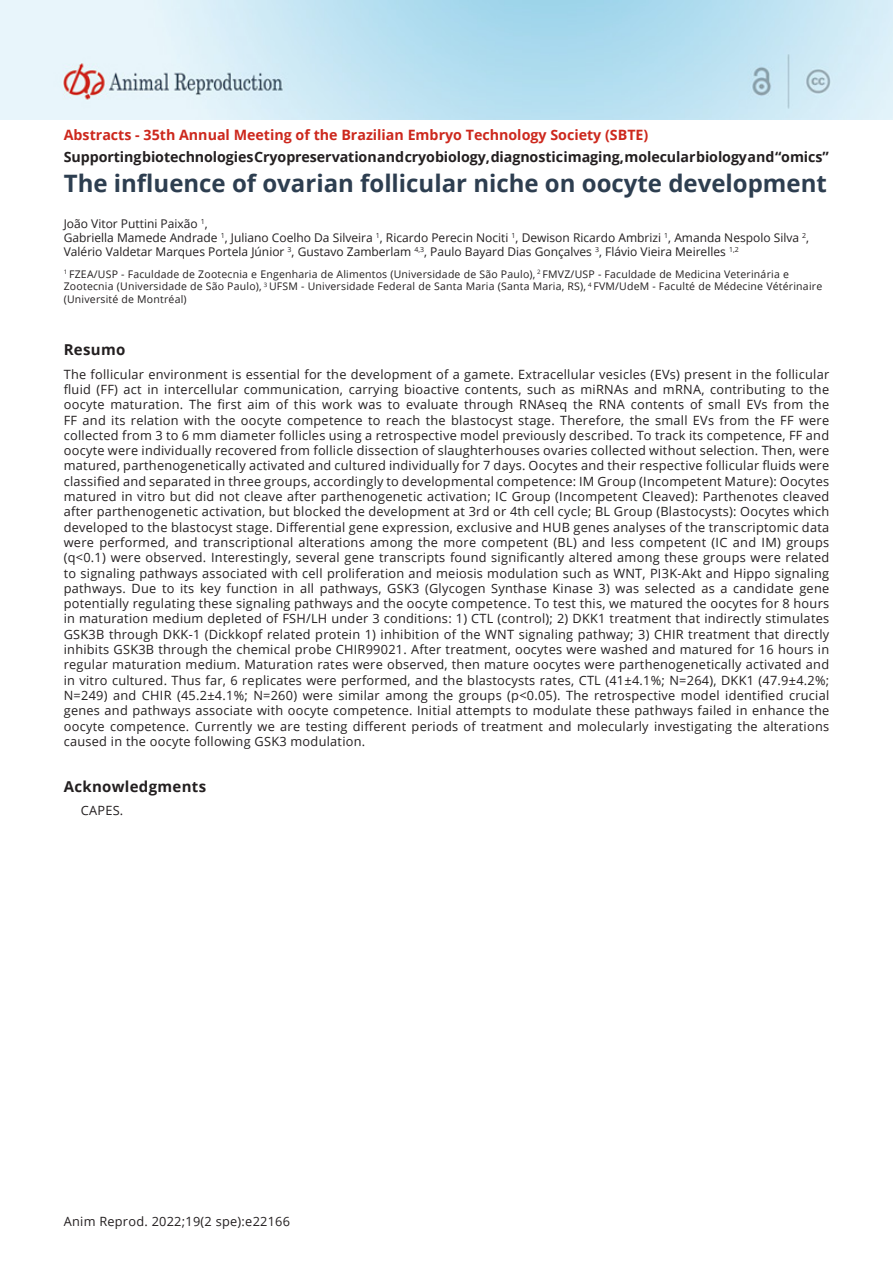
<style>
.page{position:relative;width:893px;height:1263px;background:#fff}
.page>*{position:absolute;margin:0;border:0;box-sizing:border-box;transform-origin:0 0}
.ArticleTitle{font:700 24px "Open Sans";color:#2d3e50}
.AcknowledgmentHead{font:700 15px "Open Sans";letter-spacing:.02em;color:#231f20}
.AbstractTitle{font:700 15px "Open Sans";letter-spacing:.02em;color:#231f20}
.t1{font:700 14.25px "Open Sans";letter-spacing:-.005em;color:#231f20}
.t2{font:700 14.25px "Open Sans";color:#cd281d}
.Abstract{font:12.75px/15.3px "Open Sans";letter-spacing:.02em;color:#231f20;text-align:justify}
.Acknowledgment{font:12.75px "Open Sans";letter-spacing:.02em;color:#231f20}
.Authors{font:12px/14.4px "Open Sans";color:#231f20}
.Affiliations{font:10.5px/12.6px "Open Sans";letter-spacing:.02em;color:#231f20}
</style>
<div class="page">
<img style="left:1px;top:1px;width:892px;height:118px">
<p class="t2" style="left:64px;top:125px;width:586px">Abstracts - 35th Annual Meeting of the Brazilian Embryo Technology Society (SBTE)</p>
<p class="t1" style="left:64px;top:146px;width:766px">Supporting biotechnologies Cryopreservation and cryobiology, diagnostic imaging, molecular biology and “omics”</p>
<p class="ArticleTitle" style="left:64px;top:166px;width:765px">The influence of ovarian follicular niche on oocyte development</p>
<p class="Authors" style="left:64px;top:216px;width:747px">João Vitor Puttini Paixão <sup>1</sup>,<br>Gabriella Mamede Andrade <sup>1</sup>, Juliano Coelho Da Silveira <sup>1</sup>, Ricardo Perecin Nociti <sup>1</sup>, Dewison Ricardo Ambrizi <sup>1</sup>, Amanda Nespolo Silva <sup>2</sup>,<br>Valério Valdetar Marques Portela Júnior <sup>3</sup>, Gustavo Zamberlam <sup>4,3</sup>, Paulo Bayard Dias Gonçalves <sup>3</sup>, Flávio Vieira Meirelles <sup>1,2</sup></p>
<p class="Affiliations" style="left:64px;top:267px;width:760px"><sup>1</sup> FZEA/USP - Faculdade de Zootecnia e Engenharia de Alimentos (Universidade de São Paulo), <sup>2</sup> FMVZ/USP - Faculdade de Medicina Veterinária e<br>Zootecnia (Universidade de São Paulo), <sup>3</sup> UFSM - Universidade Federal de Santa Maria (Santa Maria, RS), <sup>4</sup> FVM/UdeM - Faculté de Médecine Vétérinaire (Université de Montréal)</p>
<p class="AbstractTitle" style="left:64px;top:339px;width:63px">Resumo</p>
<p class="Abstract" style="left:64px;top:366px;width:767px">The follicular environment is essential for the development of a gamete. Extracellular vesicles (EVs) present in the follicular fluid (FF) act in intercellular communication, carrying bioactive contents, such as miRNAs and mRNA, contributing to the oocyte maturation. The first aim of this work was to evaluate through RNAseq the RNA contents of small EVs from the FF and its relation with the oocyte competence to reach the blastocyst stage. Therefore, the small EVs from the FF were collected from 3 to 6 mm diameter follicles using a retrospective model previously described. To track its competence, FF and oocyte were individually recovered from follicle dissection of slaughterhouses ovaries collected without selection. Then, were matured, parthenogenetically activated and cultured individually for 7 days. Oocytes and their respective follicular fluids were classified and separated in three groups, accordingly to developmental competence: IM Group (Incompetent Mature): Oocytes matured in vitro but did not cleave after parthenogenetic activation; IC Group (Incompetent Cleaved): Parthenotes cleaved after parthenogenetic activation, but blocked the development at 3rd or 4th cell cycle; BL Group (Blastocysts): Oocytes which developed to the blastocyst stage. Differential gene expression, exclusive and HUB genes analyses of the transcriptomic data were performed, and transcriptional alterations among the more competent (BL) and less competent (IC and IM) groups (q&lt;0.1) were observed. Interestingly, several gene transcripts found significantly altered among these groups were related to signaling pathways associated with cell proliferation and meiosis modulation such as WNT, PI3K-Akt and Hippo signaling pathways. Due to its key function in all pathways, GSK3 (Glycogen Synthase Kinase 3) was selected as a candidate gene potentially regulating these signaling pathways and the oocyte competence. To test this, we matured the oocytes for 8 hours in maturation medium depleted of FSH/LH under 3 conditions: 1) CTL (control); 2) DKK1 treatment that indirectly stimulates GSK3B through DKK-1 (Dickkopf related protein 1) inhibition of the WNT signaling pathway; 3) CHIR treatment that directly inhibits GSK3B through the chemical probe CHIR99021. After treatment, oocytes were washed and matured for 16 hours in regular maturation medium. Maturation rates were observed, then mature oocytes were parthenogenetically activated and in vitro cultured. Thus far, 6 replicates were performed, and the blastocysts rates, CTL (41±4.1%; N=264), DKK1 (47.9±4.2%; N=249) and CHIR (45.2±4.1%; N=260) were similar among the groups (p&lt;0.05). The retrospective model identified crucial genes and pathways associate with oocyte competence. Initial attempts to modulate these pathways failed in enhance the oocyte competence. Currently we are testing different periods of treatment and molecularly investigating the alterations caused in the oocyte following GSK3 modulation.</p>
<p class="AcknowledgmentHead" style="left:64px;top:775px;width:144px">Acknowledgments</p>
<p class="Acknowledgment" style="left:81px;top:802px;width:44px">CAPES.</p>
<p class="Abstract" style="left:64px;top:1213px;width:228px">Anim Reprod. 2022;19(2 spe):e22166</p>
</div>
